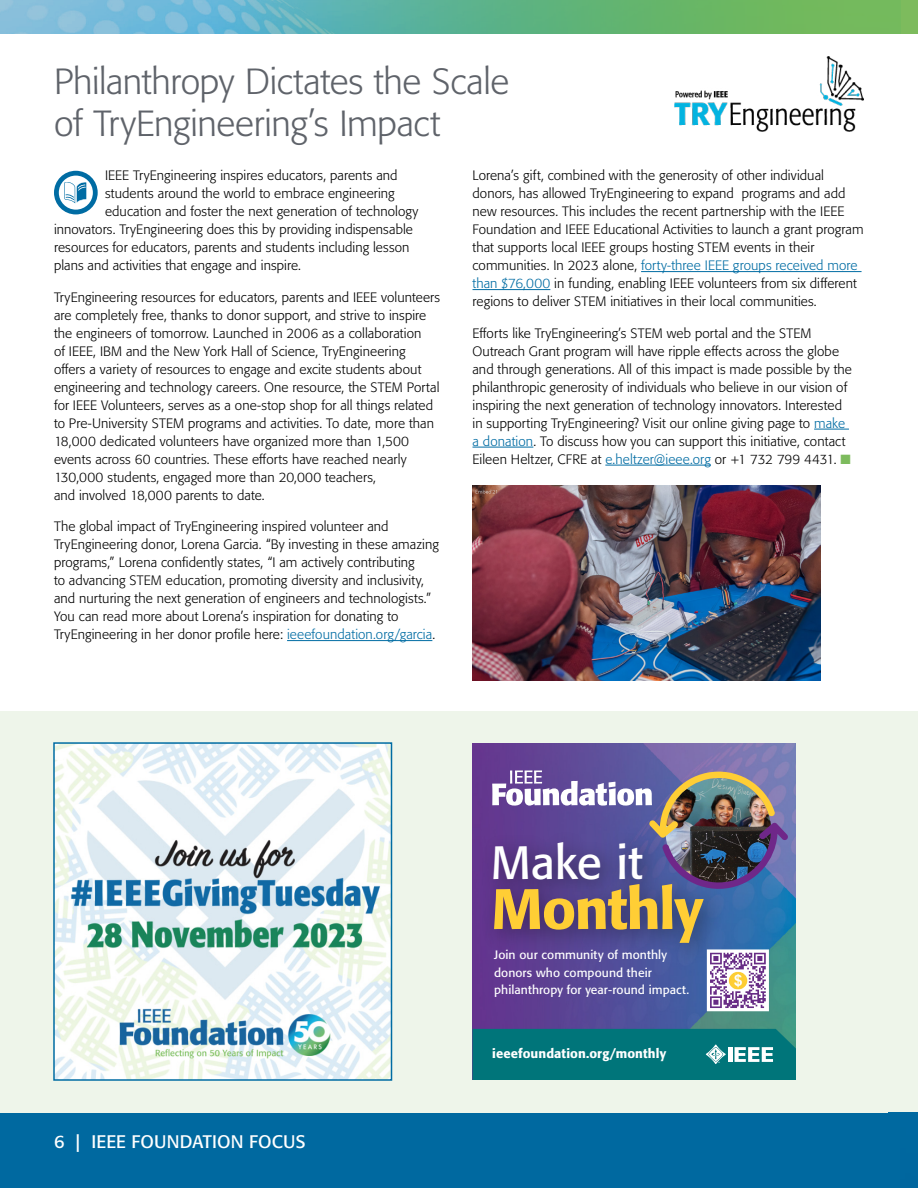
<style>
.page{position:relative;width:918px;height:1188px;background:#fff}
.page>*{position:absolute;margin:0;border:0;box-sizing:border-box;transform-origin:0 0}
.t1{font:500 56.4px "Formata";letter-spacing:-.02em;color:#ffce35}
.t2{font:46.2px "Formata";letter-spacing:-.005em;color:#fff}
.t3{font:300 36px/42px "Formata";letter-spacing:-.01em;color:#5f636a}
.t4{font:18px "Formata";letter-spacing:.01em;color:#fff}
.t5{font:300 13.5px/18px "Formata";letter-spacing:.005em;color:#000}
.t6{font:500 12.75px "Formata";letter-spacing:.005em;color:#fff}
.t7{font:12px/17.5px "Formata";letter-spacing:.005em;color:#fff}
.t8{font:700 1.95px "Helvetica";color:#fff}
.s1{color:#006ca3}
.s2{color:#7dbb5d}
</style>
<div class="page">
<div style="left:0;top:1112px;width:918px;height:76px;background:#0069a0"></div>
<svg style="left:0;top:0;width:901px;height:34px"></svg>
<hr style="left:287px;top:640px;width:145px;height:1px;background:#006ca3">
<hr style="left:641px;top:271px;width:221px;height:1px;background:#006ca3">
<hr style="left:472px;top:289px;width:78px;height:1px;background:#006ca3">
<hr style="left:814px;top:429px;width:35px;height:1px;background:#006ca3">
<hr style="left:472px;top:447px;width:61px;height:1px;background:#006ca3">
<hr style="left:605px;top:465px;width:106px;height:1px;background:#006ca3">
<div style="left:0;top:711px;width:918px;height:401px;background:#eef5ea"></div>
<div style="left:901px;top:0;width:17px;height:35px;background:#7dbb5d"></div>
<img style="left:675px;top:57px;width:189px;height:75px">
<img style="left:472px;top:486px;width:349px;height:194px">
<svg style="left:54px;top:171px;width:44px;height:43px"></svg>
<div style="left:59px;top:176px;width:34px;height:34px;background:#fff;border-radius:50%"></div>
<svg style="left:64px;top:182px;width:23px;height:21px"></svg>
<img style="left:56px;top:745px;width:333px;height:333px">
<div style="left:53px;top:742px;width:339px;height:339px;border:2px solid #006ca3"></div>
<img style="left:472px;top:743px;width:323px;height:286px">
<div style="left:472px;top:1029px;width:323px;height:51px;background:#00757a"></div>
<img style="left:492px;top:770px;width:296px;height:121px">
<div style="left:480px;top:828px;width:247px;height:139px;background:#000;opacity:.26"></div>
<svg style="left:711px;top:953px;width:54px;height:54px"></svg>
<img style="left:729px;top:971px;width:18px;height:19px">
<div style="left:707px;top:949px;width:62px;height:62px;border:3px solid #fff"></div>
<h3 class="t3" style="left:54px;top:61px;width:457px">Philanthropy Dictates the Scale of TryEngineering’s Impact</h3>
<p class="t5" style="left:105px;top:167px;width:294px">IEEE TryEngineering inspires educators, parents and</p>
<p class="t5" style="left:105px;top:185px;width:291px">students around the world to embrace engineering</p>
<p class="t5" style="left:105px;top:203px;width:315px">education and foster the next generation of technology</p>
<p class="t5" style="left:54px;top:221px;width:360px">innovators. TryEngineering does this by providing indispensable</p>
<p class="t5" style="left:54px;top:239px;width:357px">resources for educators, parents and students including lesson</p>
<p class="t5" style="left:54px;top:257px;width:249px">plans and activities that engage and inspire.</p>
<p class="t5" style="left:54px;top:288px;width:388px">TryEngineering resources for educators, parents and IEEE volunteers are completely free, thanks to donor support, and strive to inspire the engineers of tomorrow. Launched in 2006 as a collaboration<br>of IEEE, IBM and the New York Hall of Science, TryEngineering offers a variety of resources to engage and excite students about engineering and technology careers. One resource, the STEM Portal for IEEE Volunteers, serves as a one-stop shop for all things related to Pre-University STEM programs and activities. To date, more than 18,000 dedicated volunteers have organized more than 1,500 events across 60 countries. These efforts have reached nearly 130,000 students, engaged more than 20,000 teachers,<br>and involved 18,000 parents to date.</p>
<p class="t5" style="left:54px;top:518px;width:386px">The global impact of TryEngineering inspired volunteer and TryEngineering donor, Lorena Garcia. “By investing in these amazing programs,” Lorena confidently states, “I am actively contributing<br>to advancing STEM education, promoting diversity and inclusivity, and nurturing the next generation of engineers and technologists.” You can read more about Lorena’s inspiration for donating to TryEngineering in her donor profile here: <span class="s1">ieeefoundation.org/garcia</span>.</p>
<p class="t5" style="left:472px;top:167px;width:393px">Lorena’s gift, combined with the generosity of other individual donors, has allowed TryEngineering to expand programs and add new resources. This includes the recent partnership with the IEEE Foundation and IEEE Educational Activities to launch a grant program that supports local IEEE groups hosting STEM events in their communities. In 2023 alone, <span class="s1">forty-three IEEE groups received more than $76,000</span> in funding, enabling IEEE volunteers from six different regions to deliver STEM initiatives in their local communities.</p>
<p class="t5" style="left:472px;top:324px;width:381px">Efforts like TryEngineering’s STEM web portal and the STEM Outreach Grant program will have ripple effects across the globe and through generations. All of this impact is made possible by the philanthropic generosity of individuals who believe in our vision of inspiring the next generation of technology innovators. Interested in supporting TryEngineering? Visit our online giving page to <span class="s1">make a donation</span>. To discuss how you can support this initiative, contact Eileen Heltzer, CFRE at <span class="s1">e.heltzer@ieee.org</span> or +1 732 799 4431. <span class="s2">■</span></p>
<h2 class="t2" style="left:491px;top:834px;width:153px">Make it</h2>
<h1 class="t1" style="left:491px;top:874px;width:213px">Monthly</h1>
<h3 class="t4" style="left:54px;top:1130px;width:253px">6 | IEEE FOUNDATION FOCUS</h3>
<p class="t7" style="left:494px;top:946px;width:196px">Join our community of monthly donors who compound their philanthropy for year-round impact.</p>
<p class="t6" style="left:492px;top:1046px;width:175px">ieeefoundation.org/monthly</p>
<p class="t8" style="left:718px;top:1061px;width:3px">®</p>
</div>
